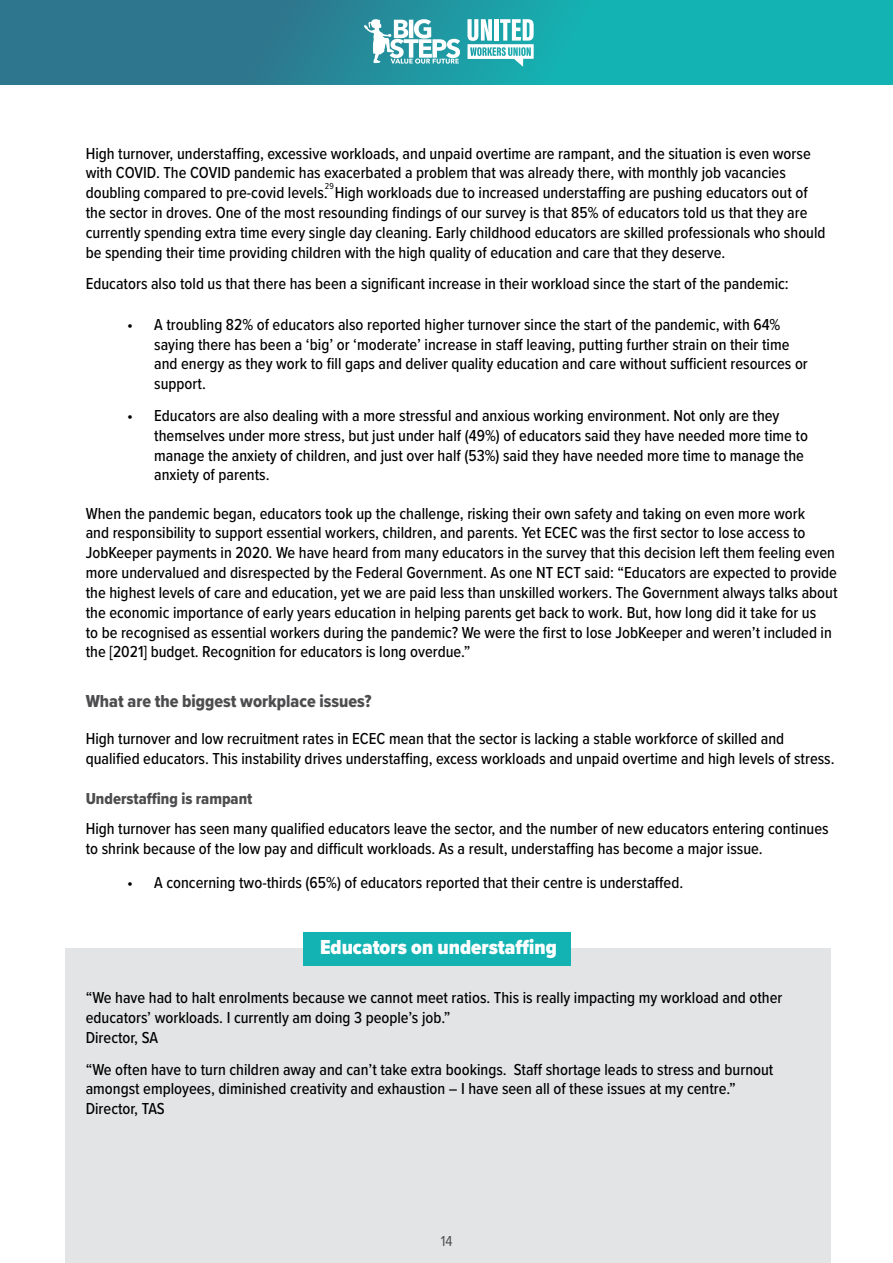
<style>
.page{position:relative;width:893px;height:1263px;background:#fff}
.page>*{position:absolute;margin:0;border:0;box-sizing:border-box;transform-origin:0 0}
.Pargraph_Heading{font:900 21px "Proxima Nova Cond";color:#fff}
.Paragraph_Sub-Headin{font:18px "Proxima Nova Cond Extrabld";color:#4d4d4f}
.Pargraphs{font:500 16.5px/19.8px "Proxima Nova Cond";color:#000}
.Pargraphs-2{font:16.5px "Proxima Nova Cond Extrabld";color:#4d4d4f}
.t1{font:15px "Proxima Nova Cond";color:#000}
.Quotes{font:9px "Proxima Nova Cond";color:#000}
</style>
<div class="page">
<svg style="left:0;top:0;width:893px;height:84px;background:#2095a0"></svg>
<svg style="left:363px;top:19px;width:97px;height:45px"></svg>
<svg style="left:467px;top:19px;width:67px;height:48px"></svg>
<div style="left:65px;top:948px;width:765px;height:315px;background:#e3e4e5"></div>
<div style="left:304px;top:932px;width:267px;height:33px;background:#14b3b3"></div>
<p class="Pargraphs" style="left:86px;top:143px;width:741px">High turnover, understaffing, excessive workloads, and unpaid overtime are rampant, and the situation is even worse with COVID. The COVID pandemic has exacerbated a problem that was already there, with monthly job vacancies doubling compared to pre-covid levels. High workloads due to increased understaffing are pushing educators out of the sector in droves. One of the most resounding findings of our survey is that 85% of educators told us that they are currently spending extra time every single day cleaning. Early childhood educators are skilled professionals who should be spending their time providing children with the high quality of education and care that they deserve.</p>
<p class="Pargraphs" style="left:86px;top:273px;width:705px">Educators also told us that there has been a significant increase in their workload since the start of the pandemic:</p>
<p class="Pargraphs" style="left:154px;top:314px;width:655px;text-indent:-27px">• A troubling 82% of educators also reported higher turnover since the start of the pandemic, with 64% saying there has been a ‘big’ or ‘moderate’ increase in staff leaving, putting further strain on their time and energy as they work to fill gaps and deliver quality education and care without sufficient resources or support.</p>
<p class="Pargraphs" style="left:154px;top:405px;width:655px;text-indent:-27px">• Educators are also dealing with a more stressful and anxious working environment. Not only are they themselves under more stress, but just under half (49%) of educators said they have needed more time to manage the anxiety of children, and just over half (53%) said they have needed more time to manage the anxiety of parents.</p>
<p class="Pargraphs" style="left:86px;top:503px;width:753px">When the pandemic began, educators took up the challenge, risking their own safety and taking on even more work<br>and responsibility to support essential workers, children, and parents. Yet ECEC was the first sector to lose access to JobKeeper payments in 2020. We have heard from many educators in the survey that this decision left them feeling even more undervalued and disrespected by the Federal Government. As one NT ECT said: “Educators are expected to provide the highest levels of care and education, yet we are paid less than unskilled workers. The Government always talks about the economic importance of early years education in helping parents get back to work. But, how long did it take for us<br>to be recognised as essential workers during the pandemic? We were the first to lose JobKeeper and weren’t included in the [2021] budget. Recognition for educators is long overdue.”</p>
<p class="Paragraph_Sub-Headin" style="left:86px;top:688px;width:287px">What are the biggest workplace issues?</p>
<p class="Pargraphs" style="left:86px;top:728px;width:750px">High turnover and low recruitment rates in ECEC mean that the sector is lacking a stable workforce of skilled and qualified educators. This instability drives understaffing, excess workloads and unpaid overtime and high levels of stress.</p>
<p class="Pargraphs-2" style="left:86px;top:786px;width:168px">Understaffing is rampant</p>
<p class="Pargraphs" style="left:86px;top:818px;width:744px">High turnover has seen many qualified educators leave the sector, and the number of new educators entering continues to shrink because of the low pay and difficult workloads. As a result, understaffing has become a major issue.</p>
<p class="Pargraphs" style="left:127px;top:872px;width:558px">• A concerning two-thirds (65%) of educators reported that their centre is understaffed.</p>
<p class="Quotes" style="left:325px;top:180px;width:10px">29</p>
<p class="Pargraph_Heading" style="left:320px;top:931px;width:238px">Educators on understaffing</p>
<p class="Pargraphs" style="left:86px;top:987px;width:698px">“We have had to halt enrolments because we cannot meet ratios. This is really impacting my workload and other educators’ workloads. I currently am doing 3 people’s job.”<br>Director, SA</p>
<p class="Pargraphs" style="left:86px;top:1059px;width:689px">“We often have to turn children away and can’t take extra bookings. Staff shortage leads to stress and burnout amongst employees, diminished creativity and exhaustion – I have seen all of these issues at my centre.”<br>Director, TAS</p>
<p class="t1" style="left:441px;top:1230px;width:13px">14</p>
</div>
